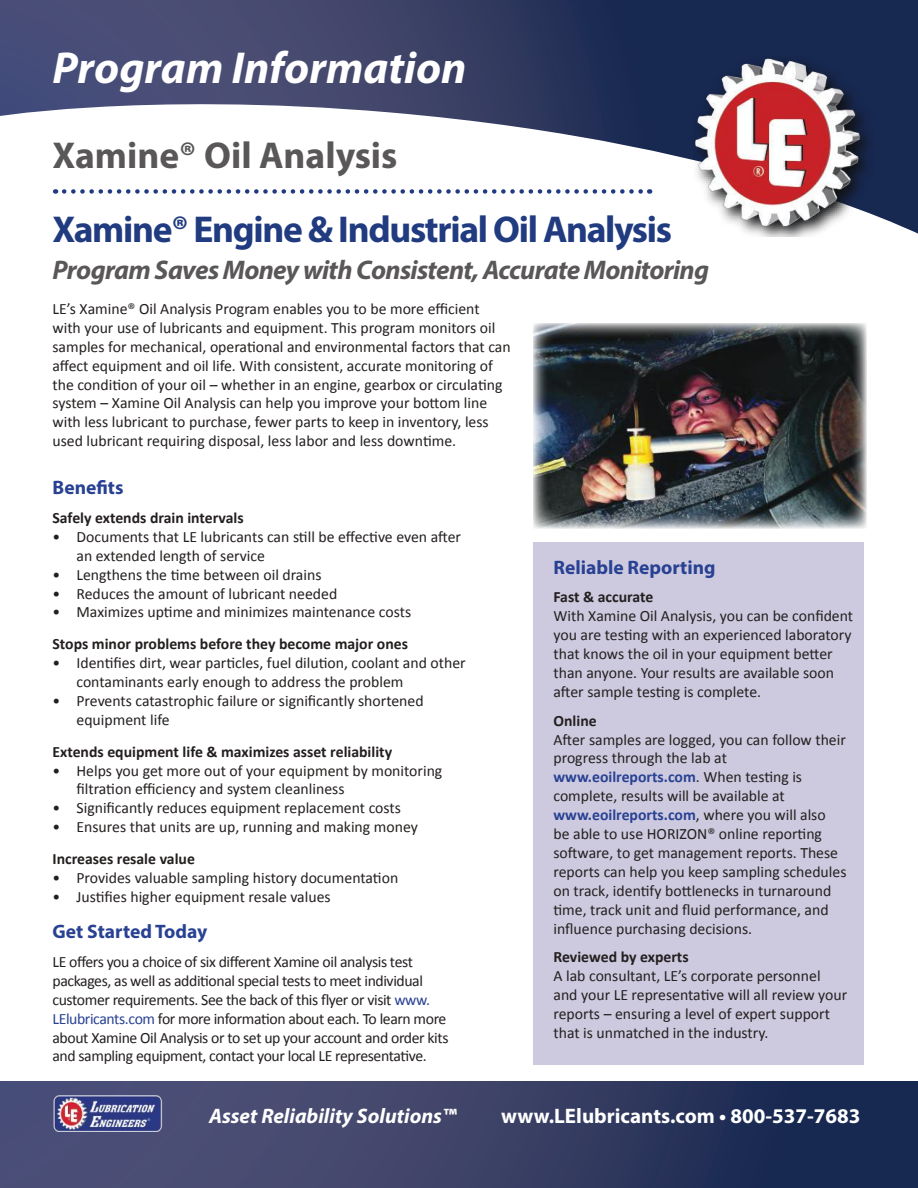
<style>
.page{position:relative;width:918px;height:1188px;background:#fff}
.page>*{position:absolute;margin:0;border:0;box-sizing:border-box;transform-origin:0 0}
.t1{font:italic 700 45px "Myriad Pro";color:#fff}
.t2{font:700 37.5px "Myriad Pro";letter-spacing:-.035em;color:#213b80}
.t3{font:700 37.5px "Myriad Pro";color:#5a5758}
.t4{font:italic 700 27px "Myriad Pro";letter-spacing:-.025em;color:#5a5758}
.t5{font:700 21px "Myriad Pro";color:#fff}
.t6{font:italic 700 21px "Myriad Pro";color:#fff}
.t7{font:700 19.5px "Myriad Pro";color:#284193}
.t8{font:15.75px/18.9px "Calibri";color:#241f1f}
.t9{font:15.75px/18.9px "Calibri";letter-spacing:-.025em;color:#241f1f}
.t10{font:700 15.75px "Calibri";color:#241f1f}
.s1{color:#284193}
.s2{font-weight:700;color:#284193}
</style>
<div class="page">
<svg style="left:0;top:0;width:918px;height:234px"></svg>
<div style="left:0;top:1082px;width:918px;height:106px;background:linear-gradient(to right,#57577e,#18274e)"></div>
<img style="left:52px;top:1095px;width:111px;height:37px">
<img style="left:694px;top:57px;width:180px;height:180px">
<div style="left:533px;top:542px;width:331px;height:523px;background:#cdcadf"></div>
<img style="left:533px;top:323px;width:334px;height:205px">
<svg style="left:64px;top:189px;width:586px;height:5px"></svg>
<h1 class="t1" style="left:52px;top:38px;width:416px">Program Information</h1>
<h2 class="t3" style="left:52px;top:131px;width:347px">Xamine® Oil Analysis</h2>
<h2 class="t2" style="left:52px;top:205px;width:621px">Xamine® Engine &amp; Industrial Oil Analysis</h2>
<h3 class="t4" style="left:52px;top:252px;width:658px">Program Saves Money with Consistent, Accurate Monitoring</h3>
<p class="t8" style="left:52px;top:298px;width:460px">LE’s Xamine® Oil Analysis Program enables you to be more efficient with your use of lubricants and equipment. This program monitors oil samples for mechanical, operational and environmental factors that can affect equipment and oil life. With consistent, accurate monitoring of the condition of your oil – whether in an engine, gearbox or circulating system – Xamine Oil Analysis can help you improve your bottom line with less lubricant to purchase, fewer parts to keep in inventory, less used lubricant requiring disposal, less labor and less downtime.</p>
<p class="t7" style="left:52px;top:475px;width:72px">Benefits</p>
<p class="t10" style="left:52px;top:508px;width:193px">Safely extends drain intervals</p>
<p class="t8" style="left:77px;top:526px;width:386px;text-indent:-24px">• Documents that LE lubricants can still be effective even after an extended length of service</p>
<p class="t8" style="left:52px;top:564px;width:271px">• Lengthens the time between oil drains</p>
<p class="t8" style="left:52px;top:583px;width:286px">• Reduces the amount of lubricant needed</p>
<p class="t8" style="left:52px;top:602px;width:360px">• Maximizes uptime and minimizes maintenance costs</p>
<p class="t10" style="left:52px;top:634px;width:357px">Stops minor problems before they become major ones</p>
<p class="t8" style="left:77px;top:653px;width:391px;text-indent:-24px">• Identifies dirt, wear particles, fuel dilution, coolant and other contaminants early enough to address the problem</p>
<p class="t8" style="left:77px;top:691px;width:349px;text-indent:-24px">• Prevents catastrophic failure or significantly shortened equipment life</p>
<p class="t10" style="left:52px;top:742px;width:341px">Extends equipment life &amp; maximizes asset reliability</p>
<p class="t8" style="left:77px;top:760px;width:367px;text-indent:-24px">• Helps you get more out of your equipment by monitoring filtration efficiency and system cleanliness</p>
<p class="t8" style="left:52px;top:798px;width:350px">• Significantly reduces equipment replacement costs</p>
<p class="t8" style="left:52px;top:817px;width:367px">• Ensures that units are up, running and making money</p>
<p class="t10" style="left:52px;top:849px;width:144px">Increases resale value</p>
<p class="t8" style="left:52px;top:868px;width:347px">• Provides valuable sampling history documentation</p>
<p class="t8" style="left:52px;top:886px;width:280px">• Justifies higher equipment resale values</p>
<p class="t7" style="left:52px;top:919px;width:156px">Get Started Today</p>
<p class="t9" style="left:52px;top:952px;width:398px">LE offers you a choice of six different Xamine oil analysis test packages, as well as additional special tests to meet individual customer requirements. See the back of this flyer or visit <span class="s1">www.<br>LElubricants.com</span> for more information about each. To learn more about Xamine Oil Analysis or to set up your account and order kits and sampling equipment, contact your local LE representative.</p>
<p class="t7" style="left:554px;top:554px;width:164px">Reliable Reporting</p>
<p class="t10" style="left:554px;top:587px;width:101px">Fast &amp; accurate</p>
<p class="t8" style="left:554px;top:606px;width:301px">With Xamine Oil Analysis, you can be confident you are testing with an experienced laboratory that knows the oil in your equipment better than anyone. Your results are available soon after sample testing is complete.</p>
<p class="t10" style="left:554px;top:711px;width:45px">Online</p>
<p class="t8" style="left:554px;top:729px;width:295px">After samples are logged, you can follow their progress through the lab at <span class="s2">www.eoilreports.com</span>. When testing is complete, results will be available at <span class="s2">www.eoilreports.com</span>, where you will also<br>be able to use HORIZON® online reporting software, to get management reports. These reports can help you keep sampling schedules on track, identify bottlenecks in turnaround time, track unit and fluid performance, and influence purchasing decisions.</p>
<p class="t10" style="left:554px;top:947px;width:137px">Reviewed by experts</p>
<p class="t8" style="left:554px;top:966px;width:295px">A lab consultant, LE’s corporate personnel and your LE representative will all review your reports – ensuring a level of expert support that is unmatched in the industry.</p>
<h3 class="t6" style="left:209px;top:1103px;width:249px">Asset Reliability Solutions™</h3>
<h3 class="t5" style="left:501px;top:1103px;width:361px">www.LElubricants.com • 800-537-7683</h3>
</div>
